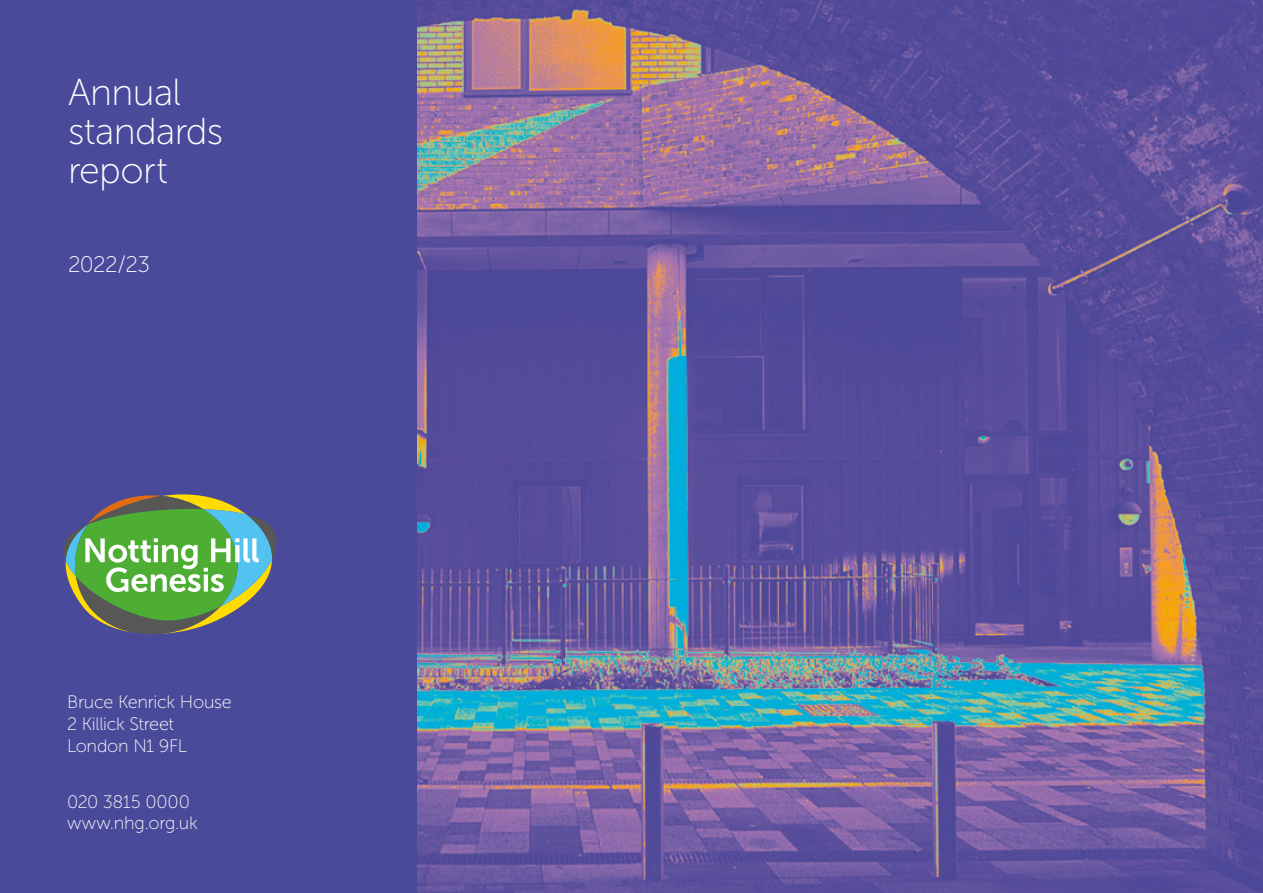
<style>
.page{position:relative;width:1263px;height:893px;background:#fff}
.page>*{position:absolute;margin:0;border:0;box-sizing:border-box;transform-origin:0 0}
.t1{font:37.5px/39px "Museo Sans 100";letter-spacing:-.015em;color:#fff}
.t2{font:22.5px "Museo Sans 100";letter-spacing:-.03em;color:#fff}
.t3{font:18px/21.6px "Museo Sans 100";letter-spacing:-.015em;color:#fff}
</style>
<div class="page">
<img style="left:417px;top:0;width:846px;height:893px">
<div style="left:0;top:0;width:417px;height:893px;background:#494a9a"></div>
<svg style="left:64px;top:494px;width:213px;height:140px"></svg>
<h1 class="t1" style="left:68px;top:73px;width:157px">Annual standards report</h1>
<p class="t2" style="left:68px;top:252px;width:83px">2022/23</p>
<p class="t3" style="left:67px;top:692px;width:166px">Bruce Kenrick House<br>2 Killick Street<br>London N1 9FL</p>
<p class="t3" style="left:67px;top:791px;width:132px">020 3815 0000 www.nhg.org.uk</p>
</div>
